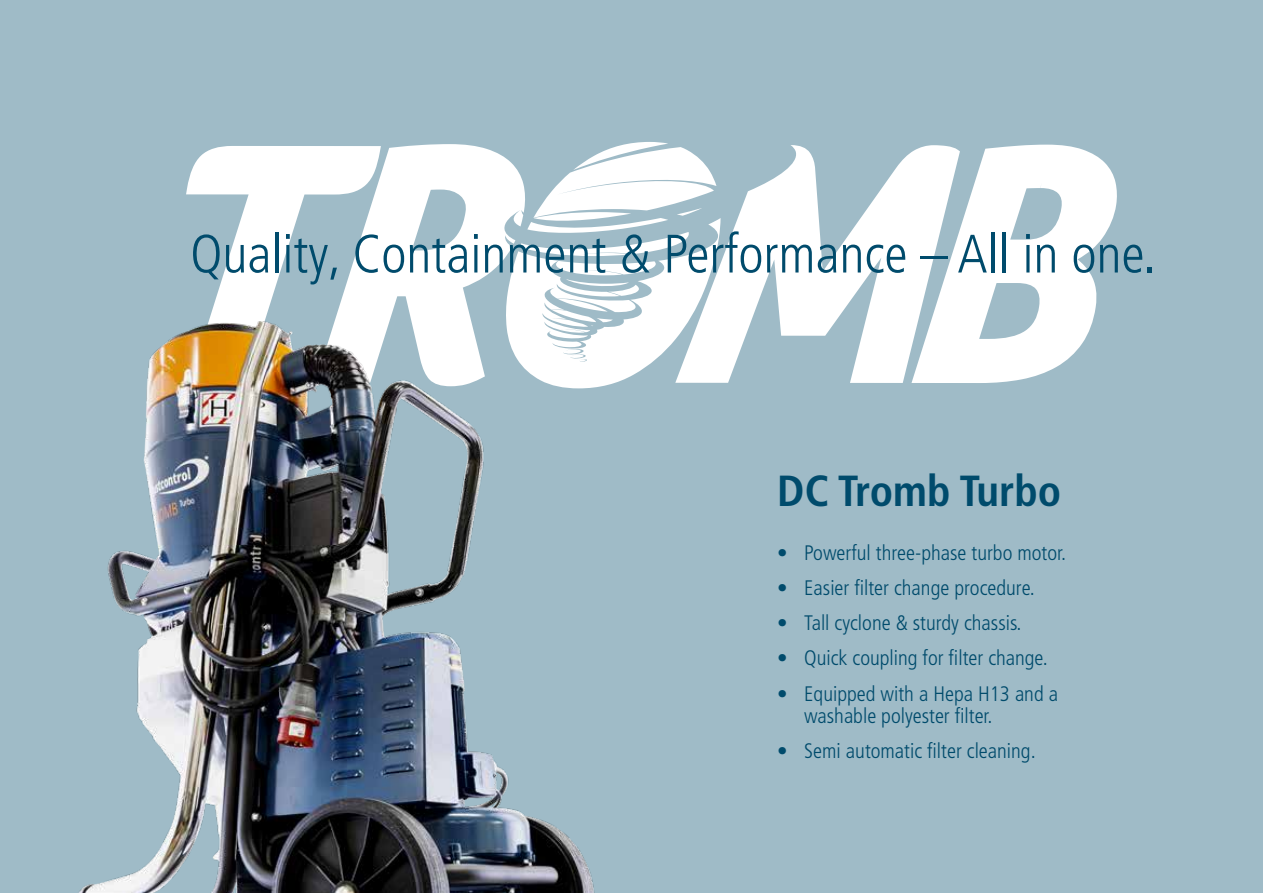
<style>
.page{position:relative;width:1263px;height:893px;background:#9fbbc7}
.page>*{position:absolute;margin:0;border:0;box-sizing:border-box;transform-origin:0 0}
.t1{font:300 condensed 54px "Frutiger LT Pro";color:#004b6c}
.t2{font:700 condensed 43.5px "Frutiger LT Pro";color:#004b6c}
.t3{font:300 condensed 21px/22.5px "Frutiger LT Pro";color:#004b6c}
</style>
<div class="page">
<svg style="left:186px;top:146px;width:129px;height:159px;fill:#fff"></svg>
<svg style="left:315px;top:144px;width:190px;height:161px;fill:#fff"></svg>
<svg style="left:505px;top:142px;width:170px;height:163px"></svg>
<svg style="left:675px;top:145px;width:236px;height:238px;fill:#fff"></svg>
<svg style="left:911px;top:145px;width:206px;height:238px;fill:#fff"></svg>
<img style="left:79px;top:305px;width:654px;height:588px">
<h1 class="t1" style="left:190px;top:223px;width:967px">Quality, Containment &amp; Performance – All in one.</h1>
<h2 class="t2" style="left:777px;top:465px;width:285px">DC Tromb Turbo</h2>
<p class="t3" style="left:777px;top:541px;width:290px">• Powerful three-phase turbo motor.</p>
<p class="t3" style="left:777px;top:576px;width:259px">• Easier filter change procedure.</p>
<p class="t3" style="left:777px;top:612px;width:246px">• Tall cyclone &amp; sturdy chassis.</p>
<p class="t3" style="left:777px;top:647px;width:272px">• Quick coupling for filter change.</p>
<p class="t3" style="left:804px;top:682px;width:255px;text-indent:-27px">• Equipped with a Hepa H13 and a washable polyester filter.</p>
<p class="t3" style="left:777px;top:740px;width:260px">• Semi automatic filter cleaning.</p>
</div>
